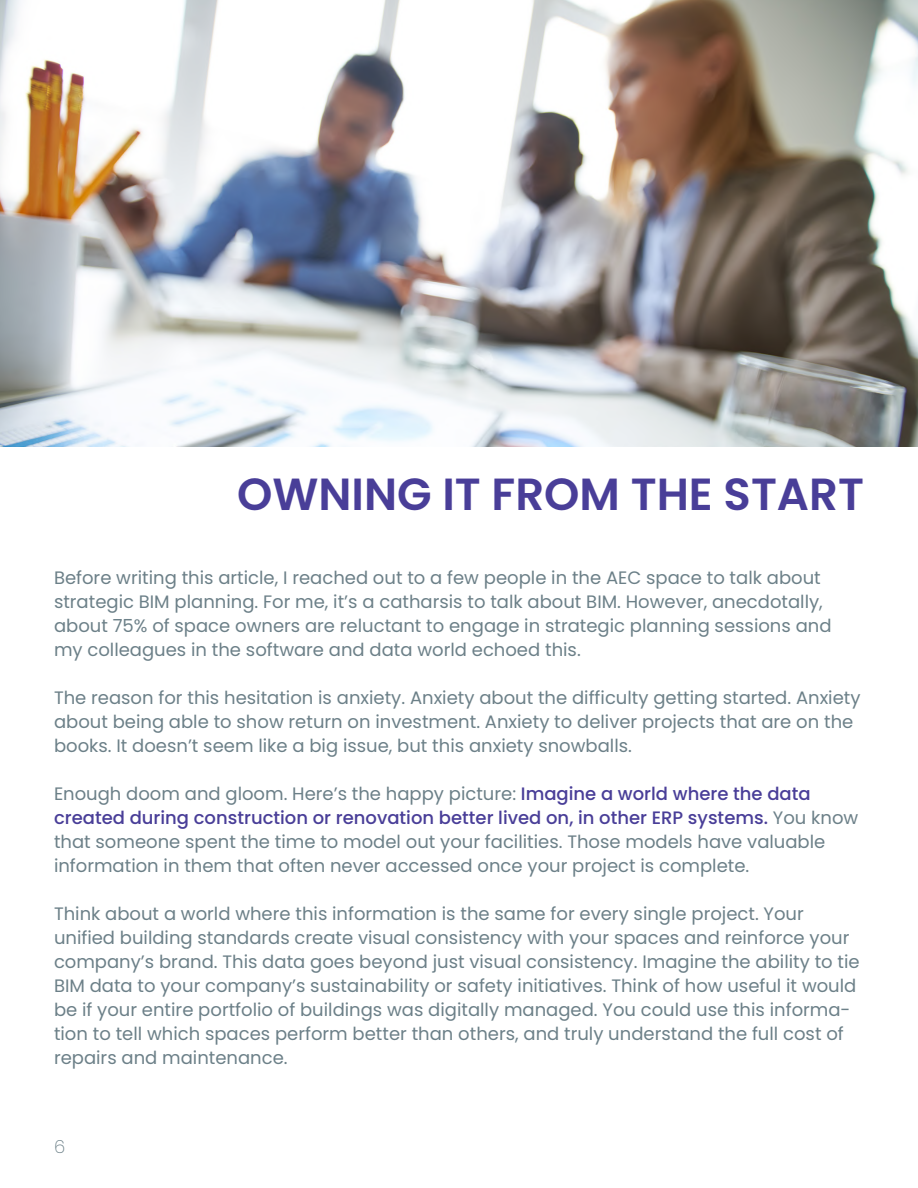
<style>
.page{position:relative;width:918px;height:1188px;background:#fff}
.page>*{position:absolute;margin:0;border:0;box-sizing:border-box;transform-origin:0 0}
.Service_Name{font:600 45px "Poppins";color:#493e98}
.t1{font:18px/24px "Poppins";color:#6c8088}
.t2{font:200 18px "Poppins";color:#6c8088}
.s1{font-weight:500;color:#493e98}
</style>
<div class="page">
<img style="left:0;top:0;width:918px;height:446px">
<p class="Service_Name" style="left:237px;top:468px;width:628px">OWNING IT FROM THE START</p>
<p class="t1" style="left:54px;top:566px;width:768px">Before writing this article, I reached out to a few people in the AEC space to talk about</p>
<p class="t1" style="left:54px;top:590px;width:779px">strategic BIM planning. For me, it’s a catharsis to talk about BIM. However, anecdotally, about 75% of space owners are reluctant to engage in strategic planning sessions and my colleagues in the software and data world echoed this.</p>
<p class="t1" style="left:54px;top:686px;width:808px">The reason for this hesitation is anxiety. Anxiety about the difficulty getting started. Anxiety about being able to show return on investment. Anxiety to deliver projects that are on the books. It doesn’t seem like a big issue, but this anxiety snowballs.</p>
<p class="t1" style="left:54px;top:782px;width:758px">Enough doom and gloom. Here’s the happy picture: <span class="s1">Imagine a world where the data</span></p>
<p class="t1" style="left:54px;top:806px;width:806px"><span class="s1">created during construction or renovation better lived on, in other ERP systems.</span> You know that someone spent the time to model out your facilities. Those models have valuable information in them that often never accessed once your project is complete.</p>
<p class="t1" style="left:54px;top:902px;width:807px">Think about a world where this information is the same for every single project. Your unified building standards create visual consistency with your spaces and reinforce your company’s brand. This data goes beyond just visual consistency. Imagine the ability to tie BIM data to your company’s sustainability or safety initiatives. Think of how useful it would be if your entire portfolio of buildings was digitally managed. You could use this informa&shy;tion to tell which spaces perform better than others, and truly understand the full cost of repairs and maintenance.</p>
<p class="t2" style="left:54px;top:1136px;width:13px">6</p>
</div>
